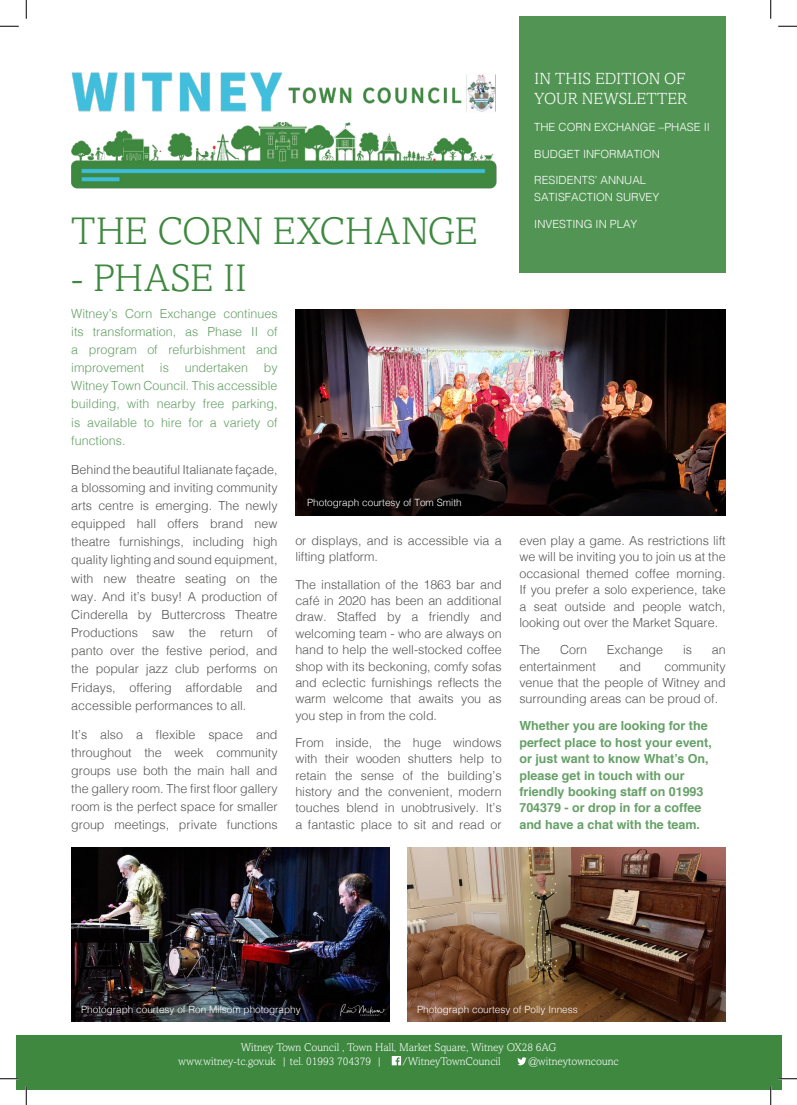
<style>
.page{position:relative;width:797px;height:1105px;background:#fff}
.page>*{position:absolute;margin:0;border:0;box-sizing:border-box;transform-origin:0 0}
.Paragraph_Style_2{font:300 38.75px "Amasis MT Std";color:#3e8840}
.Paragraph_Style_2-2{font:300 16.25px/20px "Amasis MT Std";letter-spacing:.005em;color:#fff}
.Paragraph_Style_1{font:300 12.5px/16.4px "Helvetica";color:#575756;text-align:justify}
.Paragraph_Style_1-2{font:300 12.5px/18.1px "Helvetica";color:#65a066;text-align:justify}
.Paragraph_Style_1-3{font:700 12.5px/16.4px "Helvetica";color:#65a066}
.t1{font:300 11.25px/13.5px "Amasis MT Std";color:#fff}
.Paragraph_Style_1-4{font:300 11.25px/16.2px "Helvetica";color:#fff}
.Paragraph_Style_1-5{font:300 10px "Helvetica";color:#fff}
</style>
<div class="page">
<div style="left:519px;top:16px;width:206px;height:257px;background:#519453"></div>
<div style="left:16px;top:1035px;width:765px;height:54px;background:#3e8840"></div>
<svg style="left:392px;top:1056px;width:9px;height:9px"></svg>
<svg style="left:517px;top:1057px;width:9px;height:8px"></svg>
<img style="left:72px;top:72px;width:423px;height:40px">
<img style="left:71px;top:122px;width:425px;height:67px">
<img style="left:296px;top:310px;width:429px;height:206px">
<img style="left:71px;top:847px;width:318px;height:174px">
<img style="left:407px;top:847px;width:318px;height:174px">
<svg style="left:0;top:25px;width:19px;height:2px"></svg>
<svg style="left:778px;top:25px;width:19px;height:2px"></svg>
<svg style="left:0;top:1078px;width:19px;height:1px"></svg>
<svg style="left:778px;top:1078px;width:19px;height:1px"></svg>
<svg style="left:25px;top:0;width:2px;height:19px"></svg>
<svg style="left:25px;top:1086px;width:2px;height:19px"></svg>
<svg style="left:770px;top:0;width:1px;height:19px"></svg>
<svg style="left:770px;top:1086px;width:1px;height:19px"></svg>
<p class="Paragraph_Style_2" style="left:71px;top:209px;width:407px">THE CORN EXCHANGE</p>
<p class="Paragraph_Style_2" style="left:71px;top:255px;width:177px">- PHASE II</p>
<p class="Paragraph_Style_1-2" style="left:71px;top:303px;width:208px">Witney’s Corn Exchange continues its transformation, as Phase II of a program of refurbishment and improvement</p>
<p class="Paragraph_Style_1-2" style="left:71px;top:358px;width:208px;text-indent:192px">by Witney Town Council. This accessible building, with nearby free parking, is available to hire for a variety of functions.</p>
<p class="Paragraph_Style_1" style="left:71px;top:459px;width:208px;line-height:18.1px">Behind the beautiful Italianate façade, a blossoming and inviting community arts centre is emerging. The newly equipped hall offers brand new theatre furnishings, including high quality lighting and sound equipment, with new theatre seating on the way. And it’s busy! A production of Cinderella by Buttercross Theatre Productions saw the return of panto over the festive period, and the popular jazz club performs on Fridays, offering affordable and accessible performances to all.</p>
<p class="Paragraph_Style_1" style="left:71px;top:724px;width:208px;line-height:18.1px">It’s also a flexible space and throughout the week community groups use both the main hall and the gallery room. The first floor gallery room is the perfect space for smaller group meetings, private functions</p>
<p class="Paragraph_Style_1-2" style="left:160px;top:358px;width:11px">is</p>
<p class="Paragraph_Style_1-2" style="left:185px;top:358px;width:65px">undertaken</p>
<p class="Paragraph_Style_1-5" style="left:307px;top:494px;width:156px">Photograph courtesy of Tom Smith</p>
<p class="Paragraph_Style_1" style="left:295px;top:532px;width:208px">or displays, and is accessible via a lifting platform.</p>
<p class="Paragraph_Style_1" style="left:295px;top:575px;width:208px">The installation of the 1863 bar and café in 2020 has been an additional draw. Staffed by a friendly and welcoming team - who are always on hand to help the well-stocked coffee shop with its beckoning, comfy sofas and eclectic furnishings reflects the warm welcome that awaits you as you step in from the cold.</p>
<p class="Paragraph_Style_1" style="left:295px;top:733px;width:208px">From inside, the huge windows with their wooden shutters help to retain the sense of the building’s history and the convenient, modern touches blend in unobtrusively. It’s a fantastic place to sit and read or</p>
<p class="Paragraph_Style_2-2" style="left:534px;top:68px;width:154px">IN THIS EDITION OF<br>YOUR NEWSLETTER</p>
<p class="Paragraph_Style_1-4" style="left:534px;top:118px;width:177px">THE CORN EXCHANGE –PHASE II</p>
<p class="Paragraph_Style_1-4" style="left:534px;top:145px;width:127px">BUDGET INFORMATION</p>
<p class="Paragraph_Style_1-4" style="left:534px;top:171px;width:127px">RESIDENTS’ ANNUAL<br>SATISFACTION SURVEY</p>
<p class="Paragraph_Style_1-4" style="left:534px;top:215px;width:105px">INVESTING IN PLAY</p>
<p class="Paragraph_Style_1" style="left:519px;top:532px;width:208px">even play a game. As restrictions lift we will be inviting you to join us at the occasional themed coffee morning.<br>If you prefer a solo experience, take a seat outside and people watch, looking out over the Market Square.</p>
<p class="Paragraph_Style_1" style="left:519px;top:641px;width:22px">The</p>
<p class="Paragraph_Style_1" style="left:560px;top:641px;width:29px">Corn</p>
<p class="Paragraph_Style_1" style="left:607px;top:641px;width:58px">Exchange</p>
<p class="Paragraph_Style_1" style="left:683px;top:641px;width:11px">is</p>
<p class="Paragraph_Style_1" style="left:711px;top:641px;width:15px">an</p>
<p class="Paragraph_Style_1" style="left:519px;top:657px;width:78px">entertainment</p>
<p class="Paragraph_Style_1" style="left:619px;top:657px;width:23px">and</p>
<p class="Paragraph_Style_1" style="left:519px;top:657px;width:208px;text-indent:145px">community venue that the people of Witney and surrounding areas can be proud of.</p>
<p class="Paragraph_Style_1-3" style="left:519px;top:718px;width:194px">Whether you are looking for the perfect place to host your event, or just want to know What’s On, please get in touch with our friendly booking staff on 01993<br>704379 - or drop in for a coffee and have a chat with the team.</p>
<p class="Paragraph_Style_1-5" style="left:81px;top:1001px;width:221px">Photograph courtesy of Ron Milsom photography</p>
<p class="Paragraph_Style_1-5" style="left:417px;top:1001px;width:162px">Photograph courtesy of Polly Inness</p>
<p class="t1" style="left:178px;top:1041px;width:379px;text-indent:63px">Witney Town Council , Town Hall, Market Square, Witney OX28 6AG www.witney-tc.gov.uk | tel. 01993 704379 |</p>
<p class="t1" style="left:402px;top:1054px;width:100px">/WitneyTownCouncil</p>
<p class="t1" style="left:529px;top:1054px;width:91px">@witneytowncounc</p>
</div>
